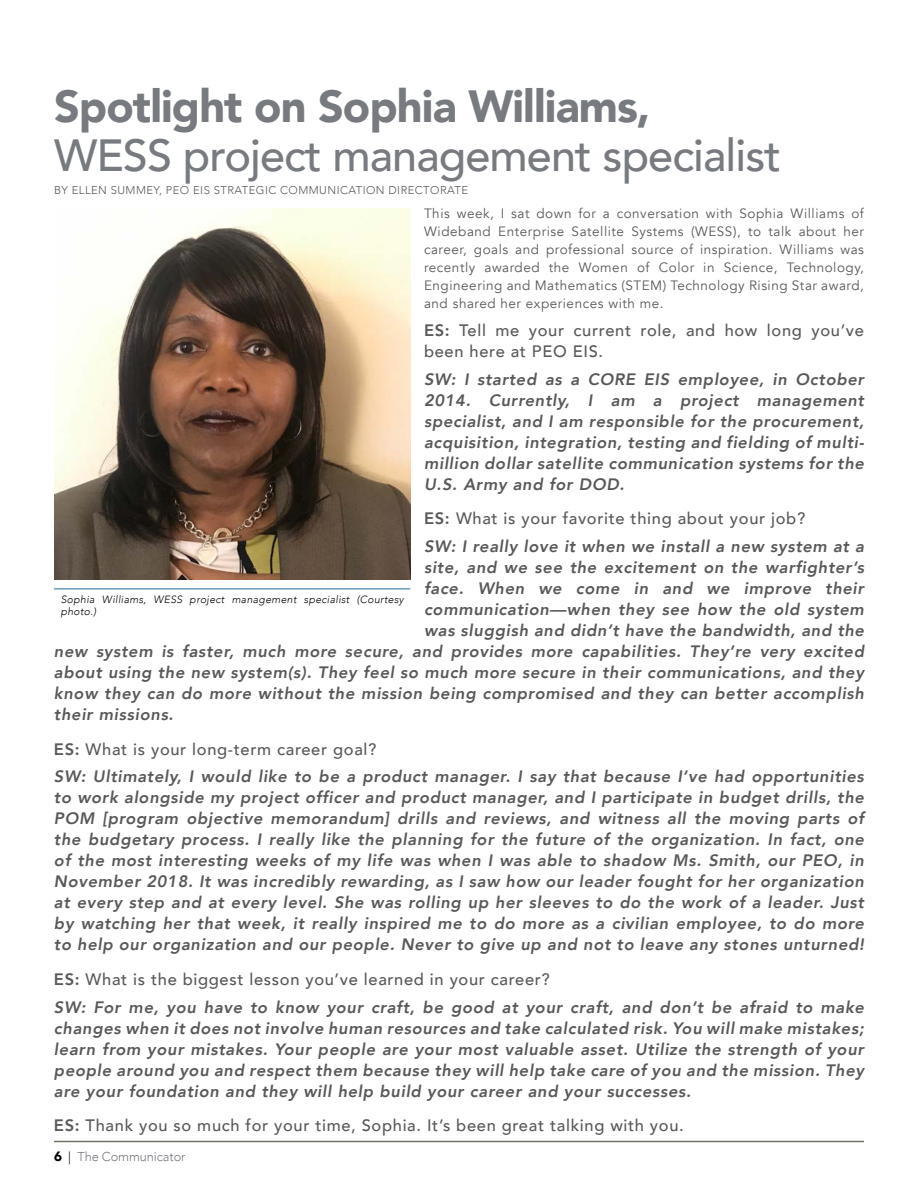
<style>
.page{position:relative;width:918px;height:1188px;background:#fff}
.page>*{position:absolute;margin:0;border:0;box-sizing:border-box;transform-origin:0 0}
.t1{font:500 45px "Avenir";letter-spacing:-.02em;color:#777a7f}
.t2{font:900 45px "Avenir";letter-spacing:-.02em;color:#777a7f}
.t3{font:italic 800 16.5px/21px "Avenir";letter-spacing:.04em;color:#595959;text-align:justify}
.t4{font:500 16.5px/21px "Avenir";letter-spacing:.04em;color:#595959}
.t5{font:13.5px/18px "Avenir";letter-spacing:.04em;color:#595959;text-align:justify}
.t6{font:300 12.9px "Avenir";letter-spacing:-.01em;color:#777a7f}
.t7{font:300 11.25px "Avenir";letter-spacing:.04em;color:#595959}
.t8{font:italic 300 10.5px/12px "Avenir";letter-spacing:.03em;color:#000}
.s1{font-weight:800}
.s2{font-style:normal}
.s3{font-weight:500;font-style:normal}
.s4{font-weight:900;font-size:13.5px;color:#000}
.s5{color:#000}
</style>
<div class="page">
<hr style="left:54px;top:1141px;width:810px;height:1px;background:#757365">
<img style="left:54px;top:208px;width:357px;height:372px">
<hr style="left:54px;top:589px;width:356px;height:1px;background:#1d658f">
<h1 class="t2" style="left:54px;top:68px;width:598px">Spotlight on Sophia Williams,</h1>
<h1 class="t1" style="left:54px;top:116px;width:729px">WESS project management specialist</h1>
<p class="t7" style="left:54px;top:183px;width:416px">BY ELLEN SUMMEY, PEO EIS STRATEGIC COMMUNICATION DIRECTORATE</p>
<p class="t5" style="left:424px;top:205px;width:442px">This week, I sat down for a conversation with Sophia Williams of Wideband Enterprise Satellite Systems (WESS), to talk about her career, goals and professional source of inspiration. Williams was recently awarded the Women of Color in Science, Technology, Engineering and Mathematics (STEM) Technology Rising Star award, and shared her experiences with me.</p>
<p class="t4" style="left:424px;top:319px;width:441px"><span class="s1">ES:</span> Tell me your current role, and how long you’ve been here at PEO EIS.</p>
<p class="t3" style="left:424px;top:369px;width:442px">SW: I started as a CORE EIS employee, in October 2014. Currently, I am a project management specialist, and I am responsible for the procurement, acquisition, integration, testing and fielding of multi&shy;million dollar satellite communication systems for the U.S. Army and for DOD.</p>
<p class="t3" style="left:424px;top:505px;width:441px;line-height:27.8px"><span class="s2">ES:</span> <span class="s3">What is your favorite thing about your job?<br></span>SW: I really love it when we install a new system at a</p>
<p class="t3" style="left:424px;top:557px;width:441px">site, and we see the excitement on the warfighter’s</p>
<p class="t3" style="left:424px;top:578px;width:441px">face. When we come in and we improve their</p>
<p class="t3" style="left:424px;top:599px;width:441px">communication—when they see how the old system</p>
<p class="t3" style="left:424px;top:620px;width:442px">was sluggish and didn’t have the bandwidth, and the</p>
<p class="t3" style="left:54px;top:641px;width:812px">new system is faster, much more secure, and provides more capabilities. They’re very excited</p>
<p class="t3" style="left:54px;top:662px;width:811px">about using the new system(s). They feel so much more secure in their communications, and they</p>
<p class="t3" style="left:54px;top:683px;width:812px">know they can do more without the mission being compromised and they can better accomplish</p>
<p class="t3" style="left:54px;top:704px;width:121px">their missions.</p>
<p class="t3" style="left:54px;top:735px;width:811px;line-height:27.8px"><span class="s2">ES:</span> <span class="s3">What is your long-term career goal?<br></span>SW: Ultimately, I would like to be a product manager. I say that because I’ve had opportunities</p>
<p class="t3" style="left:54px;top:787px;width:812px">to work alongside my project officer and product manager, and I participate in budget drills, the POM [program objective memorandum] drills and reviews, and witness all the moving parts of the budgetary process. I really like the planning for the future of the organization. In fact, one of the most interesting weeks of my life was when I was able to shadow Ms. Smith, our PEO, in November 2018. It was incredibly rewarding, as I saw how our leader fought for her organization at every step and at every level. She was rolling up her sleeves to do the work of a leader. Just by watching her that week, it really inspired me to do more as a civilian employee, to do more to help our organization and our people. Never to give up and not to leave any stones unturned!</p>
<p class="t3" style="left:54px;top:965px;width:812px;line-height:27.8px"><span class="s2">ES:</span> <span class="s3">What is the biggest lesson you’ve learned in your career?<br></span>SW: For me, you have to know your craft, be good at your craft, and don’t be afraid to make</p>
<p class="t3" style="left:54px;top:1017px;width:812px">changes when it does not involve human resources and take calculated risk. You will make mistakes; learn from your mistakes. Your people are your most valuable asset. Utilize the strength of your people around you and respect them because they will help take care of you and the mission. They are your foundation and they will help build your career and your successes.</p>
<p class="t4" style="left:54px;top:1114px;width:631px"><span class="s1">ES:</span> Thank you so much for your time, Sophia. It’s been great talking with you.</p>
<p class="t8" style="left:61px;top:593px;width:344px">Sophia Williams, WESS project management specialist (Courtesy photo.)</p>
<p class="t6" style="left:54px;top:1149px;width:133px"><span class="s4">6</span> <span class="s5">|</span> The Communicator</p>
</div>
